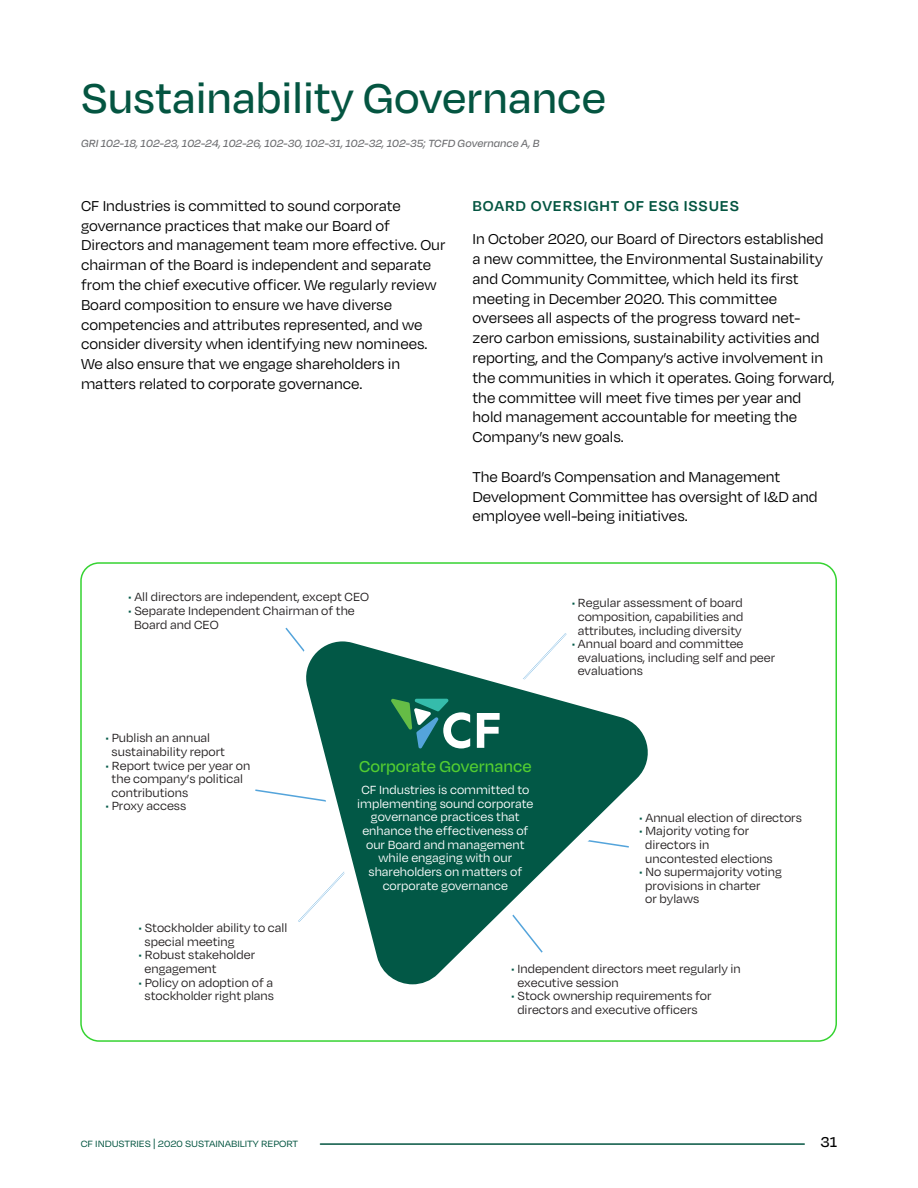
<style>
.page{position:relative;width:918px;height:1188px;background:#fff}
.page>*{position:absolute;margin:0;border:0;box-sizing:border-box;transform-origin:0 0}
.t1{font:500 48px "Degular";color:#045541}
.t2{font:500 18.15px "Degular";color:#53ce31}
.t3{font:16.5px/19.8px "Degular";color:#000}
.t4{font:600 16.5px "Degular";letter-spacing:.05em;color:#045541}
.t5{font:500 16.5px "Degular";color:#000}
.t6{font:13.65px/13.6px "Degular";color:#231f20}
.t7{font:13.65px/13.6px "Degular";color:#fff;text-align:center}
.t8{font:italic 500 12px "Degular";color:#6d6e71}
.t9{font:12px "Degular";letter-spacing:-.005em;color:#045541}
.s1{color:#025846}
</style>
<div class="page">
<hr style="left:320px;top:1143px;width:484px;height:2px;background:#045541">
<svg style="left:255px;top:789px;width:38px;height:8px"></svg>
<svg style="left:293px;top:633px;width:355px;height:352px;fill:#025846"></svg>
<svg style="left:477px;top:713px;width:23px;height:35px"></svg>
<svg style="left:391px;top:698px;width:79px;height:51px;background:#3a8573"></svg>
<h1 class="t1" style="left:81px;top:69px;width:527px">Sustainability Governance</h1>
<p class="t8" style="left:81px;top:136px;width:460px">GRI 102-18, 102-23, 102-24, 102-26, 102-30, 102-31, 102-32, 102-35; TCFD Governance A, B</p>
<p class="t3" style="left:81px;top:195px;width:366px">CF Industries is committed to sound corporate governance practices that make our Board of Directors and management team more effective. Our chairman of the Board is independent and separate from the chief executive officer. We regularly review Board composition to ensure we have diverse competencies and attributes represented, and we consider diversity when identifying new nominees.<br>We also ensure that we engage shareholders in matters related to corporate governance.</p>
<p class="t4" style="left:472px;top:195px;width:268px">BOARD OVERSIGHT OF ESG ISSUES</p>
<p class="t3" style="left:472px;top:228px;width:364px">In October 2020, our Board of Directors established a new committee, the Environmental Sustainability and Community Committee, which held its first meeting in December 2020. This committee oversees all aspects of the progress toward net&shy;zero carbon emissions, sustainability activities and reporting, and the Company’s active involvement in the communities in which it operates. Going forward, the committee will meet five times per year and hold management accountable for meeting the Company’s new goals.</p>
<p class="t3" style="left:472px;top:466px;width:347px">The Board’s Compensation and Management<br>Development Committee has oversight of I&amp;D and employee well-being initiatives.</p>
<p class="t6" style="left:128px;top:590px;width:243px"><span class="s1">•</span> All directors are independent, except CEO</p>
<p class="t6" style="left:134px;top:603px;width:222px;text-indent:-6px"><span class="s1">•</span> Separate Independent Chairman of the<br>Board and CEO</p>
<p class="t6" style="left:112px;top:731px;width:115px;text-indent:-6px"><span class="s1">•</span> Publish an annual sustainability report</p>
<p class="t6" style="left:112px;top:758px;width:140px;text-indent:-6px"><span class="s1">•</span> Report twice per year on the company’s political contributions</p>
<p class="t6" style="left:106px;top:799px;width:82px"><span class="s1">•</span> Proxy access</p>
<p class="t2" style="left:359px;top:756px;width:174px">Corporate Governance</p>
<p class="t7" style="left:357px;top:782px;width:178px">CF Industries is committed to implementing sound corporate governance practices that enhance the effectiveness of our Board and management while engaging with our shareholders on matters of corporate governance</p>
<p class="t6" style="left:572px;top:596px;width:173px;text-align:center"><span class="s1">•</span> Regular assessment of board composition, capabilities and attributes, including diversity</p>
<p class="t6" style="left:578px;top:637px;width:199px;text-indent:-6px"><span class="s1">•</span> Annual board and committee evaluations, including self and peer evaluations</p>
<p class="t6" style="left:639px;top:810px;width:164px"><span class="s1">•</span> Annual election of directors</p>
<p class="t6" style="left:645px;top:824px;width:129px;text-indent:-6px"><span class="s1">•</span> Majority voting for directors in uncontested elections</p>
<p class="t6" style="left:645px;top:865px;width:138px;text-indent:-6px"><span class="s1">•</span> No supermajority voting provisions in charter<br>or bylaws</p>
<p class="t6" style="left:145px;top:920px;width:144px;text-indent:-6px"><span class="s1">•</span> Stockholder ability to call special meeting</p>
<p class="t6" style="left:145px;top:948px;width:112px;text-indent:-6px"><span class="s1">•</span> Robust stakeholder engagement</p>
<p class="t6" style="left:139px;top:975px;width:137px;text-align:center"><span class="s1">•</span> Policy on adoption of a stockholder right plans</p>
<p class="t6" style="left:517px;top:962px;width:225px;text-indent:-6px"><span class="s1">•</span> Independent directors meet regularly in executive session</p>
<p class="t6" style="left:511px;top:989px;width:202px;text-align:center"><span class="s1">•</span> Stock ownership requirements for directors and executive officers</p>
<p class="t9" style="left:81px;top:1136px;width:219px">CF Industries | 2020 sustainability Report</p>
<p class="t5" style="left:821px;top:1132px;width:18px">31</p>
</div>
